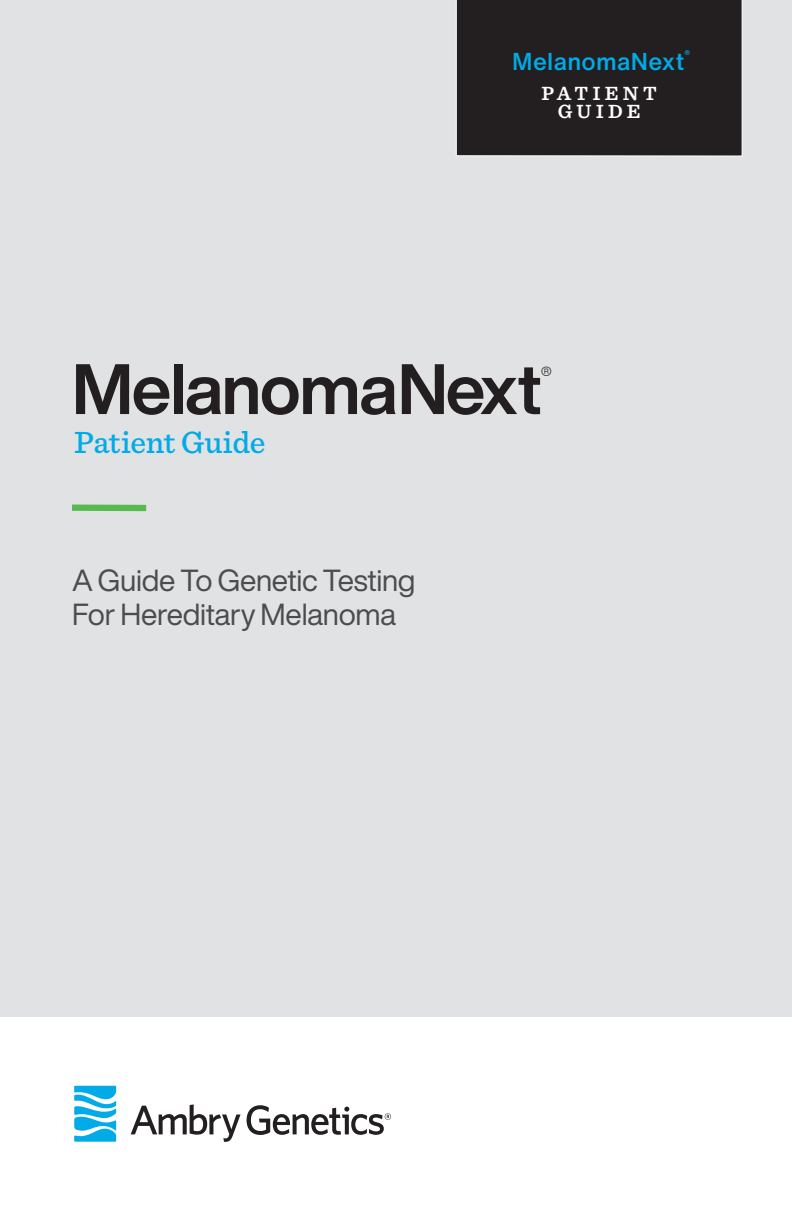
<style>
.page{position:relative;width:792px;height:1224px;background:#fff}
.page>*{position:absolute;margin:0;border:0;box-sizing:border-box;transform-origin:0 0}
.whitney_sub_head{font:700 70px "Helvetica Now Display";letter-spacing:-.015em;color:#231f20}
.whitney_sub_head-2{font:500 32px "Sentinel";letter-spacing:-.01em;color:#00abe7}
.whitney_sub_head-3{font:30px/34px "Helvetica Now Display";letter-spacing:-.01em;color:#4b4c4d}
.whitney_sub_head-4{font:500 24px "Helvetica Now Text";letter-spacing:.01em;color:#00abe7}
.whitney_sub_head-5{font:600 20px/18px "Sentinel";letter-spacing:.21em;color:#fff;text-align:center}
.whitney_sub_head-6{font:300 19.8px "Helvetica Now Display";color:#231f20}
.whitney_sub_head-7{font:500 9.4px "Helvetica Now Text";color:#00abe7}
</style>
<div class="page">
<div style="left:0;top:0;width:792px;height:1016px;background:#e1e2e4"></div>
<div style="left:456px;top:0;width:286px;height:157px;background:#231f20"></div>
<div style="left:72px;top:505px;width:74px;height:6px;background:#57ba50"></div>
<svg style="left:74px;top:1086px;width:42px;height:56px"></svg>
<svg style="left:131px;top:1104px;width:110px;height:38px"></svg>
<svg style="left:247px;top:1105px;width:144px;height:30px"></svg>
<p class="whitney_sub_head-7" style="left:684px;top:46px;width:7px">®</p>
<p class="whitney_sub_head-4" style="left:512px;top:43px;width:173px">MelanomaNext</p>
<p class="whitney_sub_head-5" style="left:542px;top:83px;width:117px">PATIENT<br>GUIDE</p>
<p class="whitney_sub_head" style="left:72px;top:342px;width:471px">MelanomaNext</p>
<p class="whitney_sub_head-6" style="left:541px;top:360px;width:13px">®</p>
<p class="whitney_sub_head-2" style="left:74px;top:418px;width:193px">Patient Guide</p>
<p class="whitney_sub_head-3" style="left:72px;top:563px;width:345px">A Guide To Genetic Testing<br>For Hereditary Melanoma</p>
</div>
